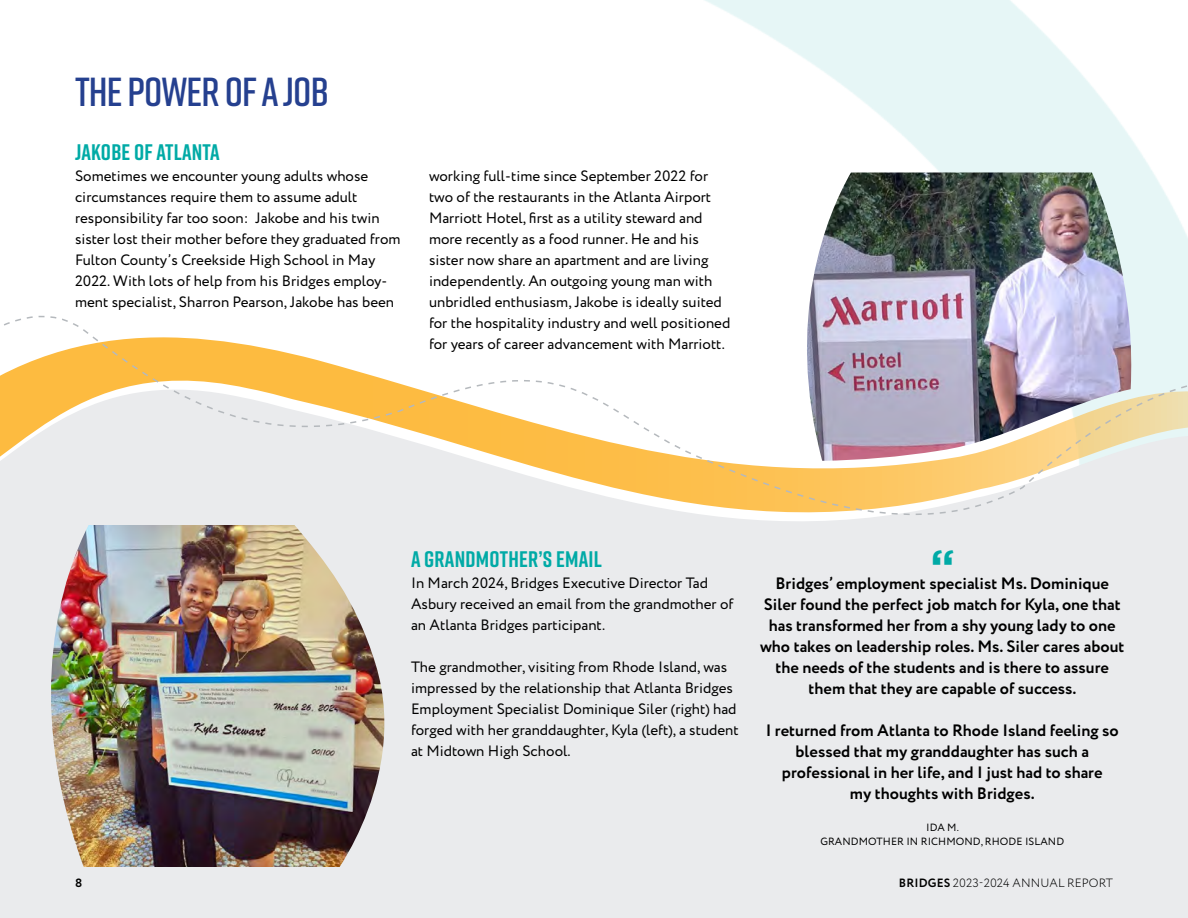
<style>
.page{position:relative;width:1188px;height:918px;background:#fff}
.page>*{position:absolute;margin:0;border:0;box-sizing:border-box;transform-origin:0 0}
.t1{font:700 45px "Gotham";color:#00aaa6}
.t2{font:600 40.5px "Rift";letter-spacing:-.02em;color:#25408f}
.t3{font:700 22.5px "Rift";letter-spacing:.01em;color:#00aaa6}
.t4{font:700 16.5px/21px "Circe";color:#000;text-align:center}
.t5{font:15px/21px "Circe";color:#000}
.t6{font:300 12px "Circe";letter-spacing:.005em;color:#000}
.t7{font:700 12px "Circe";color:#000}
.t8{font:10.5px/13.5px "Circe";letter-spacing:.01em;color:#000;text-align:center}
.s1{font-weight:700}
</style>
<div class="page">
<div style="left:0;top:514px;width:1188px;height:404px;background:#eaebed"></div>
<img style="left:49px;top:525px;width:337px;height:342px">
<img style="left:807px;top:172px;width:326px;height:153px">
<svg style="left:0;top:325px;width:1188px;height:189px;fill:#eaebed"></svg>
<svg style="left:0;top:315px;width:83px;height:13px"></svg>
<svg style="left:705px;top:491px;width:314px;height:50px"></svg>
<svg style="left:0;top:328px;width:1188px;height:163px"></svg>
<h2 class="t2" style="left:75px;top:63px;width:255px">THE POWER OF A JOB</h2>
<h3 class="t3" style="left:75px;top:136px;width:146px">JAKOBE OF ATLANTA</h3>
<p class="t5" style="left:75px;top:166px;width:327px">Sometimes we encounter young adults whose circumstances require them to assume adult responsibility far too soon: Jakobe and his twin sister lost their mother before they graduated from Fulton County’s Creekside High School in May 2022. With lots of help from his Bridges employ&shy;ment specialist, Sharron Pearson, Jakobe has been</p>
<p class="t5" style="left:429px;top:166px;width:303px">working full-time since September 2022 for two of the restaurants in the Atlanta Airport Marriott Hotel, first as a utility steward and more recently as a food runner. He and his sister now share an apartment and are living independently. An outgoing young man with unbridled enthusiasm, Jakobe is ideally suited for the hospitality industry and well positioned for years of career advancement with Marriott.</p>
<h3 class="t3" style="left:411px;top:543px;width:192px">A GRANDMOTHER’S EMAIL</h3>
<p class="t5" style="left:411px;top:573px;width:324px">In March 2024, Bridges Executive Director Tad<br>Asbury received an email from the grandmother of an Atlanta Bridges participant.</p>
<p class="t5" style="left:411px;top:657px;width:329px">The grandmother, visiting from Rhode Island, was impressed by the relationship that Atlanta Bridges Employment Specialist Dominique Siler (right) had forged with her granddaughter, Kyla (left), a student at Midtown High School.</p>
<h1 class="t1" style="left:931px;top:536px;width:26px">“</h1>
<p class="t4" style="left:760px;top:573px;width:366px">Bridges’ employment specialist Ms. Dominique Siler found the perfect job match for Kyla, one that has transformed her from a shy young lady to one who takes on leadership roles. Ms. Siler cares about the needs of the students and is there to assure them that they are capable of success.</p>
<p class="t4" style="left:766px;top:720px;width:355px">I returned from Atlanta to Rhode Island feeling so blessed that my granddaughter has such a professional in her life, and I just had to share<br>my thoughts with Bridges.</p>
<p class="t8" style="left:820px;top:821px;width:245px">IDA M.<br>GRANDMOTHER IN RICHMOND, RHODE ISLAND</p>
<p class="t7" style="left:75px;top:875px;width:9px">8</p>
<p class="t6" style="left:899px;top:875px;width:215px"><span class="s1">BRIDGES</span> 2023-2024 ANNUAL REPORT</p>
</div>
